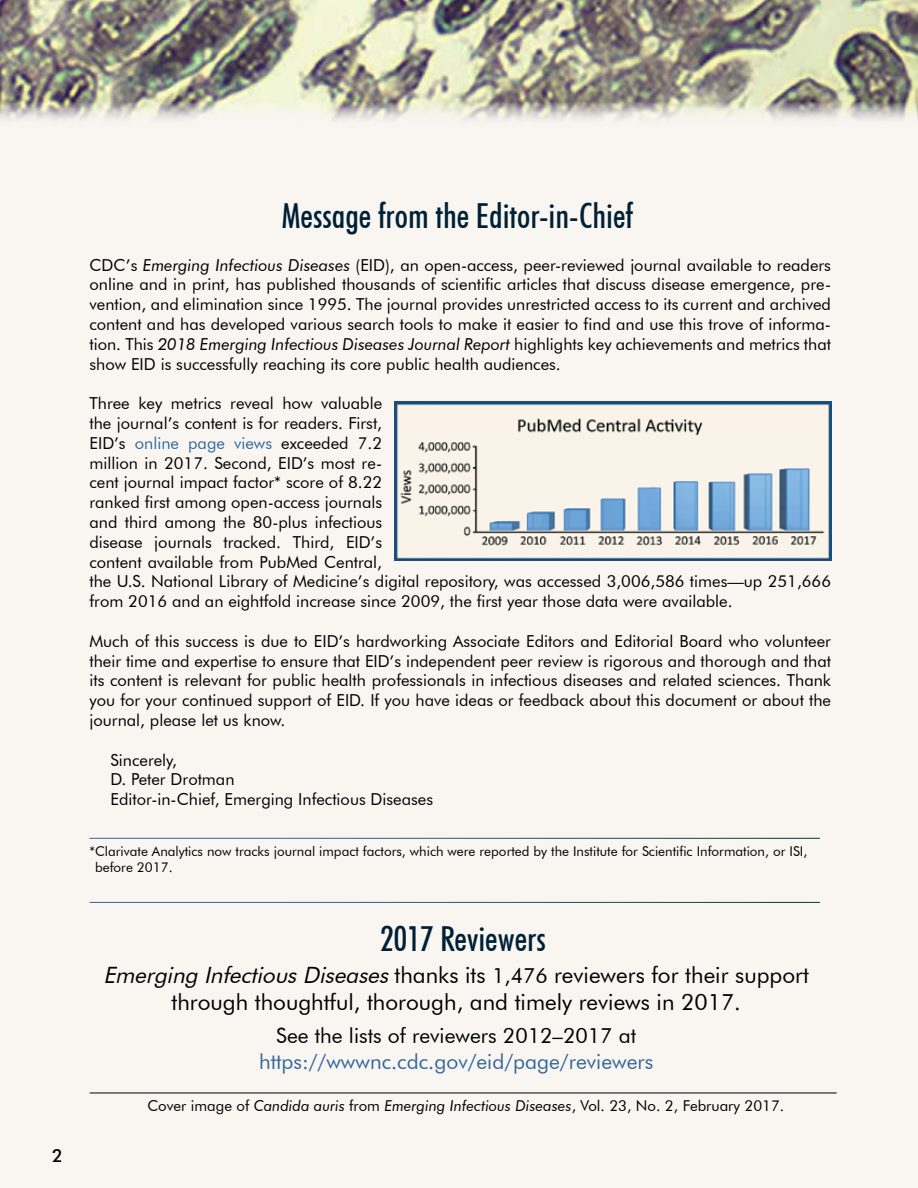
<style>
.page{position:relative;width:918px;height:1188px;background:#f9f6f2}
.page>*{position:absolute;margin:0;border:0;box-sizing:border-box;transform-origin:0 0}
.t1{font:500 condensed 34.5px "Futura BT";color:#002036}
.t2{font:22.5px/27px "Futura BT";color:#000;text-align:center}
.t3{font:21px "Futura BT";color:#33679a}
.t4{font:21px "Futura BT";color:#000}
.t5{font:500 18px "Futura BT";color:#000}
.t6{font:16.5px/19.8px "Futura BT";color:#000;text-align:justify}
.t7{font:15px "Futura BT";color:#000}
.t8{font:13.5px/16.2px "Futura BT";color:#000}
.s1{font-style:italic}
.s2{color:#33679a}
.s3{font-size:21px}
</style>
<div class="page">
<hr style="left:89px;top:902px;width:731px;height:1px;background:#fff">
<img style="left:0;top:0;width:918px;height:121px">
<hr style="left:89px;top:838px;width:731px;height:1px;background:#fff">
<img style="left:394px;top:402px;width:437px;height:159px">
<hr style="left:90px;top:1093px;width:747px;height:1px;background:#000">
<p class="t5" style="left:52px;top:1144px;width:12px">2</p>
<h1 class="t1" style="left:281px;top:195px;width:353px">Message from the Editor-in-Chief</h1>
<p class="t6" style="left:89px;top:255px;width:743px">CDC’s <span class="s1">Emerging Infectious Diseases</span> (EID), an open-access, peer-reviewed journal available to readers online and in print, has published thousands of scientific articles that discuss disease emergence, pre&shy;vention, and elimination since 1995. The journal provides unrestricted access to its current and archived content and has developed various search tools to make it easier to find and use this trove of informa&shy;tion. This <span class="s1">2018 Emerging Infectious Diseases Journal Report</span> highlights key achievements and metrics that show EID is successfully reaching its core public health audiences.</p>
<p class="t6" style="left:89px;top:393px;width:743px;text-align:left">Three key metrics reveal how valuable<br>the journal’s content is for readers. First,<br>EID’s <span class="s2">online page views</span> exceeded 7.2<br>million in 2017. Second, EID’s most re-<br>cent journal impact factor* score of 8.22<br>ranked first among open-access journals<br>and third among the 80-plus infectious<br>disease journals tracked. Third, EID’s<br>content available from PubMed Central,<br>the U.S. National Library of Medicine’s digital repository, was accessed 3,006,586 times—up 251,666 from 2016 and an eightfold increase since 2009, the first year those data were available.</p>
<p class="t6" style="left:89px;top:631px;width:743px">Much of this success is due to EID’s hardworking Associate Editors and Editorial Board who volunteer their time and expertise to ensure that EID’s independent peer review is rigorous and thorough and that its content is relevant for public health professionals in infectious diseases and related sciences. Thank you for your continued support of EID. If you have ideas or feedback about this document or about the journal, please let us know.</p>
<p class="t6" style="left:110px;top:750px;width:324px;text-align:left">Sincerely,<br>D. Peter Drotman<br>Editor-in-Chief, Emerging Infectious Diseases</p>
<p class="t8" style="left:95px;top:843px;width:714px;text-indent:-6px">*Clarivate Analytics now tracks journal impact factors, which were reported by the Institute for Scientific Information, or ISI, before 2017.</p>
<h1 class="t1" style="left:380px;top:918px;width:167px">2017 Reviewers</h1>
<h2 class="t2" style="left:103px;top:962px;width:707px"><span class="s1">Emerging InfectiousDiseases</span>thanks its <span class="s3">1,476</span> reviewers for their support through thoughtful, thorough, and timely reviews in 2017.</h2>
<p class="t4" style="left:276px;top:1023px;width:361px">See the lists of reviewers 2012–2017 at</p>
<p class="t3" style="left:259px;top:1049px;width:396px">https://wwwnc.cdc.gov/eid/page/reviewers</p>
<p class="t7" style="left:147px;top:1097px;width:639px">Cover image of <span class="s1">Candida auris</span> from <span class="s1">Emerging Infectious Diseases</span>, Vol. 23, No. 2, February 2017.</p>
</div>
